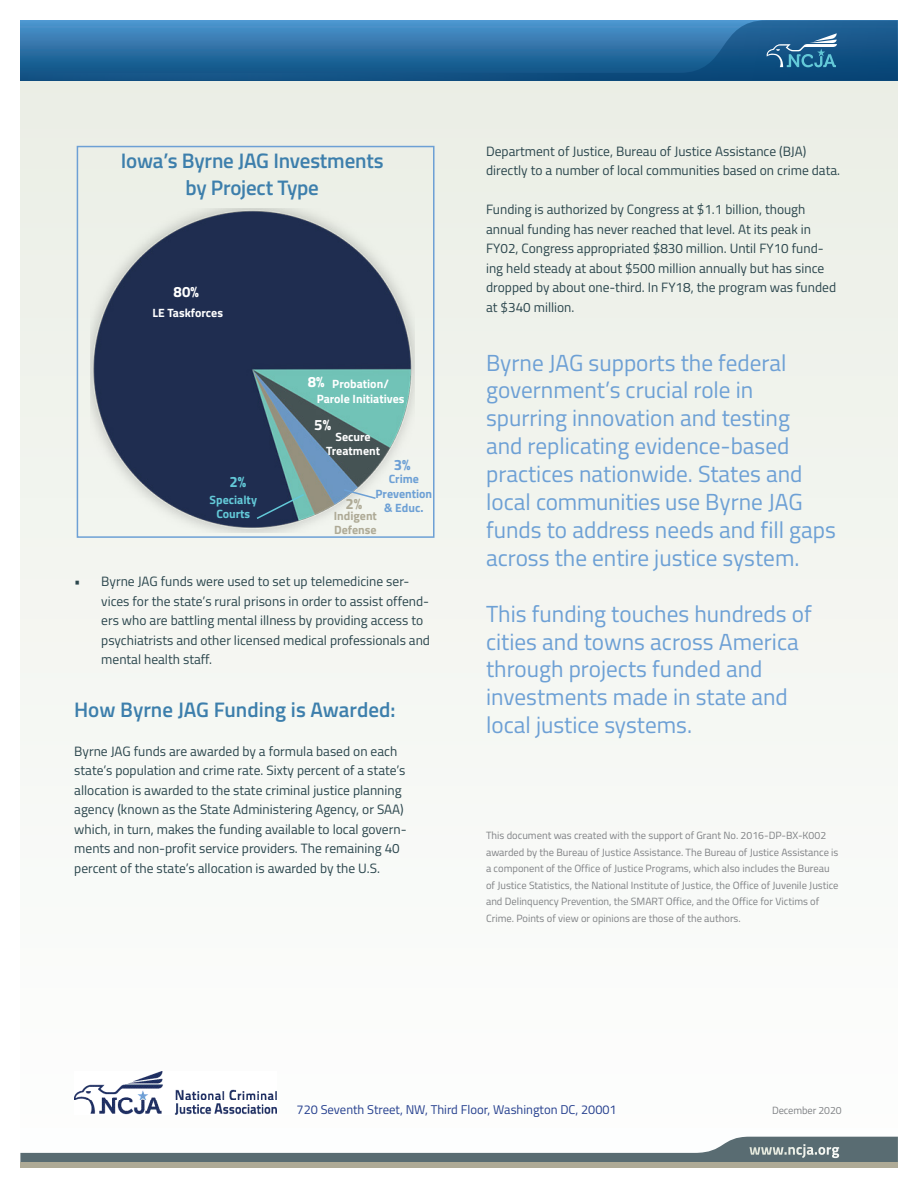
<style>
.page{position:relative;width:918px;height:1188px;background:#fff}
.page>*{position:absolute;margin:0;border:0;box-sizing:border-box;transform-origin:0 0}
.t1{font:23.25px/27.9px "Titillium";color:#6da0d5}
.t2{font:600 21px "Titillium";letter-spacing:-.01em;color:#3d7fac}
.t3{font:700 15px "Titillium";color:#fff}
.t4{font:700 15px "Titillium";color:#63c9d8}
.t5{font:700 15px "Titillium";color:#6da0d5}
.t6{font:700 15px "Titillium";color:#aeaa96}
.t7{font:13.5px/19.5px "Titillium";color:#2b464d}
.t8{font:12.75px "Titillium";color:#253f8e}
.t9{font:700 12px/14.4px "Titillium";color:#fff;text-align:center}
.t10{font:700 12px/14.4px "Titillium";color:#6da0d5;text-align:center}
.t11{font:700 12px/14.4px "Titillium";color:#63c9d8;text-align:center}
.t12{font:700 12px/14.4px "Titillium";color:#aeaa96}
.t13{font:10.5px/16.5px "Titillium";color:#808285}
</style>
<div class="page">
<div style="left:20px;top:20px;width:878px;height:1148px;background:#f5f6f2"></div>
<svg style="left:20px;top:1137px;width:878px;height:26px"></svg>
<svg style="left:20px;top:20px;width:878px;height:60px"></svg>
<div style="left:20px;top:1163px;width:878px;height:5px;background:#aeaa96"></div>
<svg style="left:766px;top:33px;width:71px;height:34px"></svg>
<img style="left:75px;top:1071px;width:202px;height:44px">
<img style="left:90px;top:208px;width:324px;height:325px">
<div style="left:77px;top:146px;width:358px;height:392px;border:2px solid #6da0d5"></div>
<svg style="left:255px;top:493px;width:51px;height:27px"></svg>
<svg style="left:342px;top:488px;width:35px;height:12px"></svg>
<p class="t2" style="left:121px;top:145px;width:264px">Iowa’s Byrne JAG Investments</p>
<p class="t2" style="left:185px;top:172px;width:135px">by Project Type</p>
<p class="t3" style="left:174px;top:281px;width:27px">80%</p>
<p class="t9" style="left:153px;top:305px;width:72px">LE Taskforces</p>
<p class="t4" style="left:229px;top:471px;width:18px">2%</p>
<p class="t11" style="left:210px;top:492px;width:49px">Specialty<br>Courts</p>
<p class="t3" style="left:308px;top:370px;width:18px">8%</p>
<p class="t9" style="left:332px;top:376px;width:58px">Probation/</p>
<p class="t9" style="left:317px;top:391px;width:89px">Parole Initiatives</p>
<p class="t3" style="left:314px;top:414px;width:18px">5%</p>
<p class="t9" style="left:326px;top:429px;width:55px">Secure<br>Treatment</p>
<p class="t5" style="left:394px;top:454px;width:18px">3%</p>
<p class="t10" style="left:376px;top:471px;width:58px">Crime<br>Prevention &amp; Educ.</p>
<p class="t6" style="left:346px;top:492px;width:18px">2%</p>
<p class="t12" style="left:334px;top:508px;width:45px">Indigent<br>Defense</p>
<p class="t7" style="left:101px;top:571px;width:330px;text-indent:-27px">• Byrne JAG funds were used to set up telemedicine ser&shy;vices for the state’s rural prisons in order to assist offend&shy;ers who are battling mental illness by providing access to psychiatrists and other licensed medical professionals and mental health staff.</p>
<p class="t2" style="left:74px;top:694px;width:323px">How Byrne JAG Funding is Awarded:</p>
<p class="t7" style="left:74px;top:741px;width:333px">Byrne JAG funds are awarded by a formula based on each state’s population and crime rate. Sixty percent of a state’s</p>
<p class="t7" style="left:74px;top:780px;width:334px">allocation is awarded to the state criminal justice planning agency (known as the State Administering Agency, or SAA) which, in turn, makes the funding available to local govern&shy;ments and non-profit service providers. The remaining 40 percent of the state’s allocation is awarded by the U.S.</p>
<p class="t7" style="left:486px;top:141px;width:322px">Department of Justice, Bureau of Justice Assistance (BJA)</p>
<p class="t7" style="left:486px;top:160px;width:356px">directly to a number of local communities based on crime data.</p>
<p class="t7" style="left:486px;top:199px;width:321px">Funding is authorized by Congress at $1.1 billion, though</p>
<p class="t7" style="left:486px;top:219px;width:352px">annual funding has never reached that level. At its peak in FY02, Congress appropriated $830 million. Until FY10 fund&shy;ing held steady at about $500 million annually but has since dropped by about one-third. In FY18, the program was funded at $340 million.</p>
<p class="t1" style="left:486px;top:347px;width:302px">Byrne JAG supports the federal</p>
<p class="t1" style="left:486px;top:375px;width:269px">government’s crucial role in</p>
<p class="t1" style="left:486px;top:403px;width:305px">spurring innovation and testing</p>
<p class="t1" style="left:486px;top:431px;width:305px">and replicating evidence-based</p>
<p class="t1" style="left:486px;top:459px;width:351px">practices nationwide. States and local communities use Byrne JAG funds to address needs and fill gaps across the entire justice system.</p>
<p class="t1" style="left:486px;top:598px;width:327px">This funding touches hundreds of cities and towns across America through projects funded and</p>
<p class="t1" style="left:486px;top:682px;width:303px">investments made in state and</p>
<p class="t1" style="left:486px;top:710px;width:207px">local justice systems.</p>
<p class="t13" style="left:486px;top:827px;width:354px">This document was created with the support of Grant No. 2016-DP-BX-K002 awarded by the Bureau of Justice Assistance. The Bureau of Justice Assistance is a component of the Office of Justice Programs, which also includes the Bureau of Justice Statistics, the National Institute of Justice, the Office of Juvenile Justice and Delinquency Prevention, the SMART Office, and the Office for Victims of Crime. Points of view or opinions are those of the authors.</p>
<p class="t8" style="left:297px;top:1100px;width:322px">720 Seventh Street, NW, Third Floor, Washington DC, 20001</p>
<p class="t13" style="left:772px;top:1101px;width:71px">December 2020</p>
<p class="t3" style="left:749px;top:1138px;width:92px">www.ncja.org</p>
</div>
